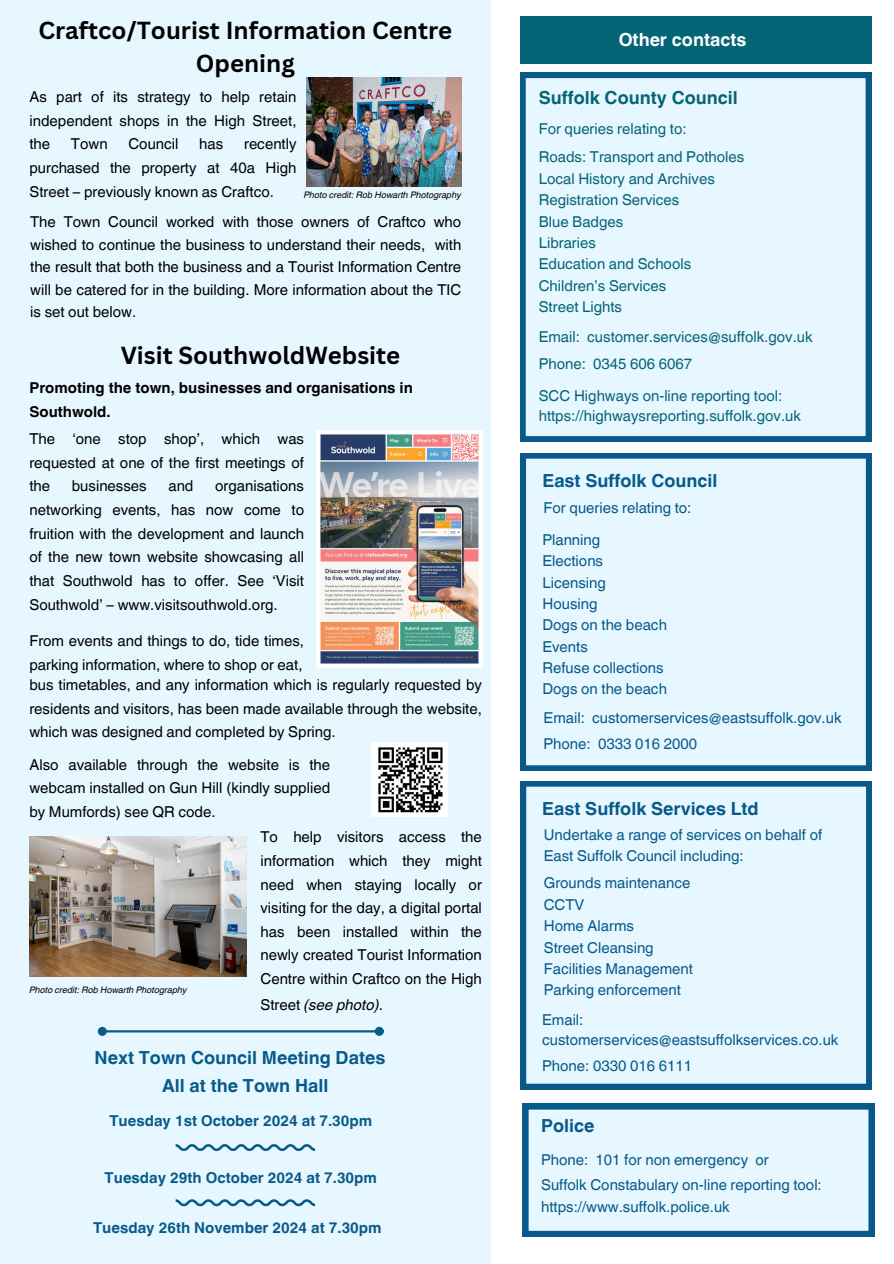
<style>
.page{position:relative;width:894px;height:1264px;background:#fff}
.page>*{position:absolute;margin:0;border:0;box-sizing:border-box;transform-origin:0 0}
.t1{font:700 24px/32.7px "Canva Sans";color:#000;text-align:center}
.t2{font:700 18px "Helvetica World";color:#075a89}
.t3{font:700 18px "Helvetica World";color:#056576}
.t4{font:700 18px "Helvetica World";color:#fff}
.t5{font:15px/23.7px "Helvetica World";color:#000;text-align:justify}
.t6{font:15px/21.3px "Helvetica World";color:#075a89}
.t7{font:15px/21.3px "Helvetica World";color:#056576}
.t8{font:700 15px "Helvetica World";color:#075a89}
.t9{font:700 15px/23.7px "Helvetica World";color:#000}
.t10{font:italic 15px "Helvetica World";color:#000}
.t11{font:italic 9px "Helvetica World";color:#000}
.s1{font-style:normal}
</style>
<div class="page">
<div style="left:0;top:0;width:893px;height:1263px;background:#e7f7ff"></div>
<div style="left:491px;top:0;width:402px;height:1263px;background:#fff"></div>
<div style="left:520px;top:72px;width:350px;height:369px;background:#e7f7ff"></div>
<svg style="left:520px;top:453px;width:351px;height:317px;background:#cee6f2"></svg>
<svg style="left:523px;top:1103px;width:350px;height:133px;background:#cde4f1"></svg>
<div style="left:520px;top:17px;width:351px;height:47px;background:#056576"></div>
<svg style="left:520px;top:781px;width:351px;height:308px;background:#cee5f2"></svg>
<svg style="left:176px;top:1144px;width:139px;height:6px"></svg>
<svg style="left:176px;top:1199px;width:139px;height:6px"></svg>
<hr style="left:106px;top:1030px;width:269px;height:2px;background:#075a89">
<div style="left:99px;top:1027px;width:7px;height:7px;background:#075a89;border-radius:50%"></div>
<div style="left:98px;top:1026px;width:9px;height:9px;border:2px solid #075a89;border-radius:50%"></div>
<div style="left:376px;top:1027px;width:6px;height:7px;background:#075a89;border-radius:50%"></div>
<div style="left:374px;top:1026px;width:9px;height:9px;border:2px solid #075a89;border-radius:50%"></div>
<img style="left:317px;top:430px;width:165px;height:237px">
<img style="left:306px;top:77px;width:155px;height:109px">
<img style="left:29px;top:836px;width:218px;height:141px">
<img style="left:371px;top:742px;width:76px;height:74px">
<h4 class="t1" style="left:38px;top:13px;width:415px">Craftco/Tourist Information Centre<br>Opening</h4>
<p class="t5" style="left:29px;top:85px;width:268px">As part of its strategy to help retain independent shops in the High Street, the</p>
<p class="t5" style="left:71px;top:132px;width:38px">Town</p>
<p class="t5" style="left:128px;top:132px;width:52px">Council</p>
<p class="t5" style="left:199px;top:132px;width:26px">has</p>
<p class="t5" style="left:29px;top:132px;width:268px;text-indent:215px">recently purchased the property at 40a High Street – previously known as Craftco.</p>
<h3 class="t11" style="left:303px;top:187px;width:159px">Photo credit: Rob Howarth Photography</h3>
<h3 class="t5" style="left:30px;top:210px;width:432px;line-height:22.5px">The Town Council worked with those owners of Craftco who wished to continue the business to understand their needs, with the result that both the business and a Tourist Information Centre will be catered for in the building. More information about the TIC is set out below.</h3>
<h4 class="t1" style="left:121px;top:338px;width:281px">Visit SouthwoldWebsite</h4>
<h4 class="t9" style="left:29px;top:374px;width:385px">Promoting the town, businesses and organisations in<br>Southwold.</h4>
<h4 class="t5" style="left:29px;top:427px;width:276px">The ‘one stop shop’, which was requested at one of the first meetings of the</h4>
<h4 class="t5" style="left:29px;top:474px;width:276px;text-indent:186px">organisations networking events, has now come to fruition with the development and launch of the new town website showcasing all that Southwold has to offer. See ‘Visit Southwold’ – www.visitsouthwold.org.</h4>
<h4 class="t5" style="left:72px;top:474px;width:76px">businesses</h4>
<h4 class="t5" style="left:168px;top:474px;width:27px">and</h4>
<p class="t5" style="left:29px;top:629px;width:276px">From events and things to do, tide times, parking information, where to shop or eat,</p>
<p class="t5" style="left:29px;top:673px;width:454px">bus timetables, and any information which is regularly requested by residents and visitors, has been made available through the website, which was designed and completed by Spring.</p>
<h2 class="t5" style="left:29px;top:752px;width:302px">Also available through the website is the webcam installed on Gun Hill (kindly supplied by Mumfords) see QR code.</h2>
<h2 class="t11" style="left:29px;top:982px;width:159px">Photo credit: Rob Howarth Photography</h2>
<p class="t5" style="left:260px;top:825px;width:223px">To help visitors access the information which they might need when staying locally or visiting for the day, a digital portal has been installed within the newly created Tourist Information Centre within Craftco on the High</p>
<p class="t10" style="left:260px;top:992px;width:124px"><span class="s1">Street</span> (see photo).</p>
<p class="t2" style="left:95px;top:1042px;width:292px">Next Town Council Meeting Dates</p>
<h3 class="t2" style="left:162px;top:1070px;width:168px">All at the Town Hall</h3>
<h4 class="t8" style="left:109px;top:1108px;width:264px">Tuesday 1st October 2024 at 7.30pm</h4>
<h4 class="t8" style="left:105px;top:1165px;width:274px">Tuesday 29th October 2024 at 7.30pm</h4>
<h1 class="t8" style="left:93px;top:1214px;width:290px">Tuesday 26th November 2024 at 7.30pm</h1>
<h4 class="t4" style="left:618px;top:25px;width:129px">Other contacts</h4>
<h4 class="t3" style="left:538px;top:83px;width:200px">Suffolk County Council</h4>
<h4 class="t7" style="left:538px;top:118px;width:149px">For queries relating to:</h4>
<h4 class="t7" style="left:538px;top:146px;width:207px">Roads: Transport and Potholes<br>Local History and Archives<br>Registration Services<br>Blue Badges<br>Libraries<br>Education and Schools<br>Children’s Services<br>Street Lights</h4>
<h4 class="t7" style="left:538px;top:326px;width:275px">Email: customer.services@suffolk.gov.uk</h4>
<h2 class="t7" style="left:538px;top:353px;width:155px">Phone: 0345 606 6067</h2>
<h4 class="t7" style="left:538px;top:385px;width:263px;line-height:20.2px">SCC Highways on-line reporting tool: https://highwaysreporting.suffolk.gov.uk</h4>
<h4 class="t2" style="left:542px;top:465px;width:176px">East Suffolk Council</h4>
<h2 class="t6" style="left:543px;top:497px;width:149px">For queries relating to:</h2>
<h4 class="t6" style="left:542px;top:529px;width:126px">Planning<br>Elections<br>Licensing<br>Housing<br>Dogs on the beach<br>Events<br>Refuse collections<br>Dogs on the beach</h4>
<h4 class="t6" style="left:543px;top:706px;width:299px">Email: customerservices@eastsuffolk.gov.uk</h4>
<h4 class="t6" style="left:543px;top:733px;width:155px">Phone: 0333 016 2000</h4>
<h4 class="t2" style="left:542px;top:794px;width:218px">East Suffolk Services Ltd</h4>
<h1 class="t6" style="left:543px;top:825px;width:280px;line-height:20.2px">Undertake a range of services on behalf of<br>East Suffolk Council including:</h1>
<p class="t6" style="left:543px;top:872px;width:151px">Grounds maintenance<br>CCTV<br>Home Alarms<br>Street Cleansing<br>Facilities Management<br>Parking enforcement</p>
<p class="t6" style="left:542px;top:1009px;width:297px;line-height:20.2px">Email: customerservices@eastsuffolkservices.co.uk</p>
<h4 class="t6" style="left:542px;top:1054px;width:151px">Phone: 0330 016 6111</h4>
<h2 class="t2" style="left:541px;top:1111px;width:55px">Police</h2>
<h4 class="t6" style="left:541px;top:1148px;width:229px">Phone: 101 for non emergency or</h4>
<h4 class="t6" style="left:541px;top:1174px;width:282px">Suffolk Constabulary on-line reporting tool: https://www.suffolk.police.uk</h4>
</div>
